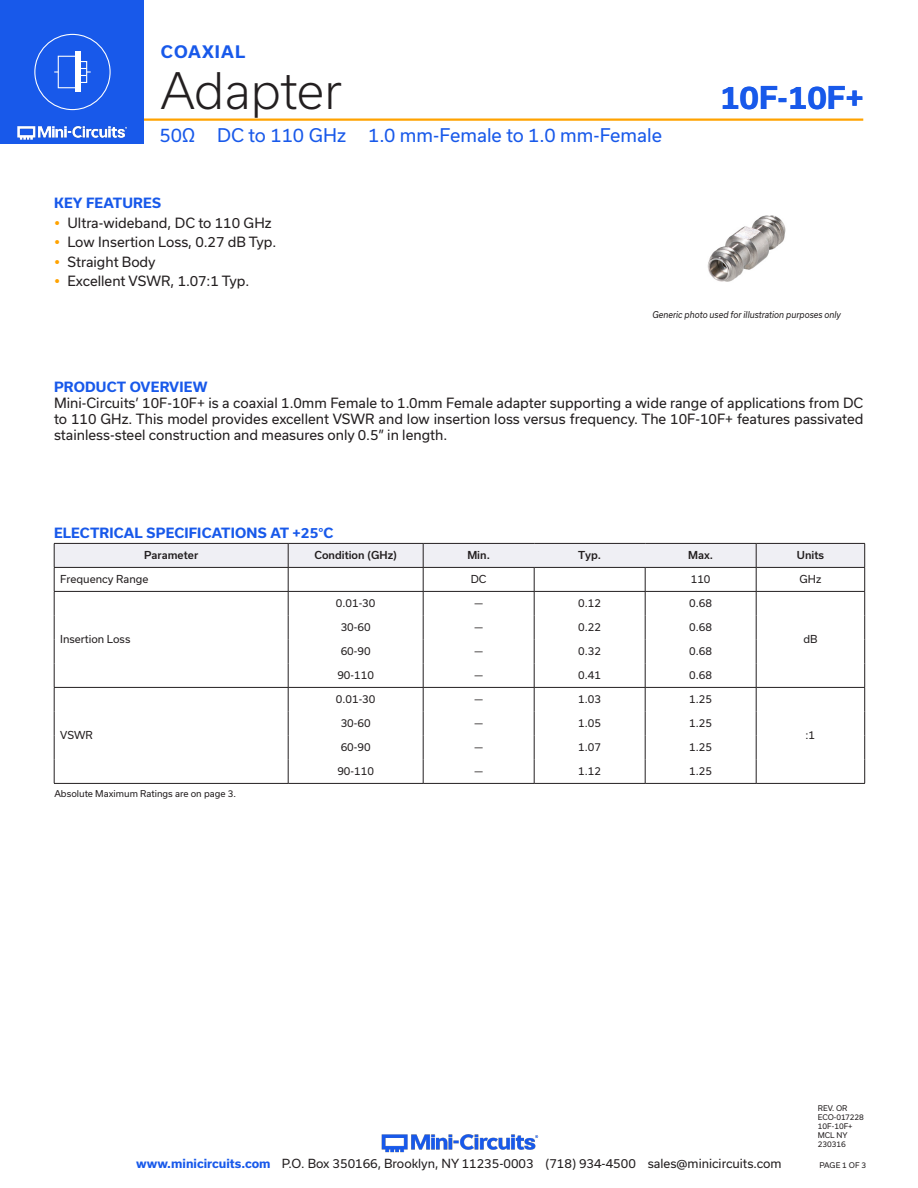
<style>
.page{position:relative;width:918px;height:1188px;background:#fff}
.page>*{position:absolute;margin:0;border:0;box-sizing:border-box;transform-origin:0 0}
.t1{font:300 48px "Usual";letter-spacing:-.005em;color:#231f20}
.t2{font:700 30px "Usual";color:#1859ea}
.t3{font:18px "Usual";color:#1859ea}
.t4{font:700 16.5px "Usual";letter-spacing:.065em;color:#1859ea}
.Regular_Copy{font:13.5px/16.2px "Usual";color:#231f20;text-align:justify}
.Blue_Headers{font:700 13.5px "Usual";letter-spacing:.015em;color:#1859ea}
.t5{font:12px "Usual";color:#231f20}
.Table_Body_Center{font:10.5px "Usual";color:#231f20}
.Table_Header_Center{font:500 10.5px "Usual";color:#231f20}
.Table_Body_Left_Just{font:10.5px "Usual";color:#231f20}
.t6{font:italic 9px "Usual";color:#231f20;scale:.9 1}
.Notes{font:9px "Usual";color:#231f20}
.Revision{font:7.5px "Usual";color:#231f20}
.s1{font-weight:700;color:#1859ea}
</style>
<div class="page">
<img style="left:381px;top:1134px;width:158px;height:19px">
<hr style="left:130px;top:118px;width:733px;height:3px;background:#ffa300">
<div style="left:0;top:0;width:144px;height:144px;background:#1859ea"></div>
<img style="left:17px;top:120px;width:128px;height:20px">
<hr style="left:54px;top:783px;width:234px;height:1px;background:#231f20">
<hr style="left:756px;top:783px;width:109px;height:1px;background:#231f20">
<svg style="left:54px;top:543px;width:811px;height:240px"></svg>
<hr style="left:288px;top:783px;width:135px;height:1px;background:#231f20">
<hr style="left:423px;top:783px;width:111px;height:1px;background:#231f20">
<hr style="left:534px;top:783px;width:111px;height:1px;background:#231f20">
<hr style="left:645px;top:783px;width:111px;height:1px;background:#231f20">
<hr style="left:756px;top:687px;width:109px;height:1px;background:#231f20">
<div style="left:34px;top:34px;width:77px;height:76px;border:1px solid #fff;border-radius:50%"></div>
<div style="left:58px;top:56px;width:20px;height:32px;border:1px solid #fff"></div>
<div style="left:79px;top:61px;width:8px;height:22px;border:1px solid #fff"></div>
<div style="left:75px;top:52px;width:6px;height:40px;background:#fff"></div>
<svg style="left:81px;top:68px;width:10px;height:8px"></svg>
<img style="left:707px;top:215px;width:79px;height:67px">
<p class="t4" style="left:161px;top:42px;width:86px">COAXIAL</p>
<h1 class="t1" style="left:161px;top:63px;width:183px">Adapter</h1>
<h3 class="t3" style="left:159px;top:125px;width:504px">50Ω DC to 110 GHz 1.0 mm-Female to 1.0 mm-Female</h3>
<p class="Blue_Headers" style="left:54px;top:195px;width:108px">KEY FEATURES</p>
<p class="Regular_Copy" style="left:68px;top:214px;width:206px">Ultra-wideband, DC to 110 GHz</p>
<p class="Regular_Copy" style="left:68px;top:234px;width:210px">Low Insertion Loss, 0.27 dB Typ.</p>
<p class="Regular_Copy" style="left:68px;top:253px;width:90px">Straight Body</p>
<p class="Regular_Copy" style="left:68px;top:273px;width:183px">Excellent VSWR, 1.07:1 Typ.</p>
<h2 class="t2" style="left:720px;top:80px;width:145px">10F-10F+</h2>
<p class="t6" style="left:652px;top:310px;width:211px">Generic photo used for illustration purposes only</p>
<p class="Blue_Headers" style="left:54px;top:379px;width:155px">PRODUCT OVERVIEW</p>
<p class="Regular_Copy" style="left:54px;top:395px;width:811px">Mini-Circuits’ 10F-10F+ is a coaxial 1.0mm Female to 1.0mm Female adapter supporting a wide range of applications from DC to 110 GHz. This model provides excellent VSWR and low insertion loss versus frequency. The 10F-10F+ features passivated stainless-steel construction and measures only 0.5” in length.</p>
<p class="Blue_Headers" style="left:54px;top:525px;width:281px">ELECTRICAL SPECIFICATIONS AT +25°C</p>
<p class="Table_Header_Center" style="left:144px;top:549px;width:56px">Parameter</p>
<p class="Table_Header_Center" style="left:314px;top:549px;width:84px">Condition (GHz)</p>
<p class="Table_Header_Center" style="left:467px;top:549px;width:24px">Min.</p>
<p class="Table_Header_Center" style="left:578px;top:549px;width:25px">Typ.</p>
<p class="Table_Header_Center" style="left:688px;top:549px;width:26px">Max.</p>
<p class="Table_Header_Center" style="left:797px;top:549px;width:29px">Units</p>
<p class="Table_Body_Left_Just" style="left:60px;top:573px;width:90px">Frequency Range</p>
<p class="Table_Body_Center" style="left:471px;top:573px;width:17px">DC</p>
<p class="Table_Body_Center" style="left:691px;top:573px;width:21px">110</p>
<p class="Table_Body_Center" style="left:800px;top:573px;width:23px">GHz</p>
<p class="Table_Body_Left_Just" style="left:60px;top:633px;width:72px">Insertion Loss</p>
<p class="Table_Body_Left_Just" style="left:60px;top:729px;width:34px">VSWR</p>
<p class="Notes" style="left:54px;top:788px;width:183px">Absolute Maximum Ratings are on page 3.</p>
<p class="Table_Body_Center" style="left:336px;top:597px;width:41px">0.01-30</p>
<p class="Table_Body_Center" style="left:474px;top:597px;width:10px">—</p>
<p class="Table_Body_Center" style="left:578px;top:597px;width:24px">0.12</p>
<p class="Table_Body_Center" style="left:689px;top:597px;width:24px">0.68</p>
<p class="Table_Body_Center" style="left:341px;top:621px;width:31px">30-60</p>
<p class="Table_Body_Center" style="left:474px;top:621px;width:10px">—</p>
<p class="Table_Body_Center" style="left:578px;top:621px;width:24px">0.22</p>
<p class="Table_Body_Center" style="left:689px;top:621px;width:24px">0.68</p>
<p class="Table_Body_Center" style="left:341px;top:645px;width:31px">60-90</p>
<p class="Table_Body_Center" style="left:474px;top:645px;width:10px">—</p>
<p class="Table_Body_Center" style="left:578px;top:645px;width:24px">0.32</p>
<p class="Table_Body_Center" style="left:689px;top:645px;width:24px">0.68</p>
<p class="Table_Body_Center" style="left:337px;top:669px;width:38px">90-110</p>
<p class="Table_Body_Center" style="left:474px;top:669px;width:10px">—</p>
<p class="Table_Body_Center" style="left:578px;top:669px;width:24px">0.41</p>
<p class="Table_Body_Center" style="left:689px;top:669px;width:24px">0.68</p>
<p class="Table_Body_Center" style="left:336px;top:693px;width:41px">0.01-30</p>
<p class="Table_Body_Center" style="left:474px;top:693px;width:10px">—</p>
<p class="Table_Body_Center" style="left:578px;top:693px;width:24px">1.03</p>
<p class="Table_Body_Center" style="left:689px;top:693px;width:24px">1.25</p>
<p class="Table_Body_Center" style="left:341px;top:717px;width:31px">30-60</p>
<p class="Table_Body_Center" style="left:474px;top:717px;width:10px">—</p>
<p class="Table_Body_Center" style="left:578px;top:717px;width:24px">1.05</p>
<p class="Table_Body_Center" style="left:689px;top:717px;width:24px">1.25</p>
<p class="Table_Body_Center" style="left:341px;top:741px;width:31px">60-90</p>
<p class="Table_Body_Center" style="left:474px;top:741px;width:10px">—</p>
<p class="Table_Body_Center" style="left:578px;top:741px;width:24px">1.07</p>
<p class="Table_Body_Center" style="left:689px;top:741px;width:24px">1.25</p>
<p class="Table_Body_Center" style="left:337px;top:765px;width:38px">90-110</p>
<p class="Table_Body_Center" style="left:474px;top:765px;width:10px">—</p>
<p class="Table_Body_Center" style="left:578px;top:765px;width:24px">1.12</p>
<p class="Table_Body_Center" style="left:689px;top:765px;width:24px">1.25</p>
<p class="Table_Body_Center" style="left:803px;top:633px;width:16px">dB</p>
<p class="Table_Body_Center" style="left:806px;top:729px;width:11px">:1</p>
<p class="Revision" style="left:818px;top:1104px;width:31px">REV. OR</p>
<p class="Revision" style="left:818px;top:1113px;width:48px">ECO-017228</p>
<p class="Revision" style="left:818px;top:1122px;width:36px">10F-10F+</p>
<p class="Revision" style="left:818px;top:1131px;width:31px">MCL NY</p>
<p class="Revision" style="left:818px;top:1140px;width:30px">230316</p>
<p class="t5" style="left:136px;top:1157px;width:647px"><span class="s1">www.minicircuits.com</span> P.O. Box 350166, Brooklyn, NY 11235-0003 (718) 934-4500 sales@minicircuits.com</p>
<p class="Revision" style="left:819px;top:1161px;width:48px">PAGE 1 OF 3</p>
</div>
